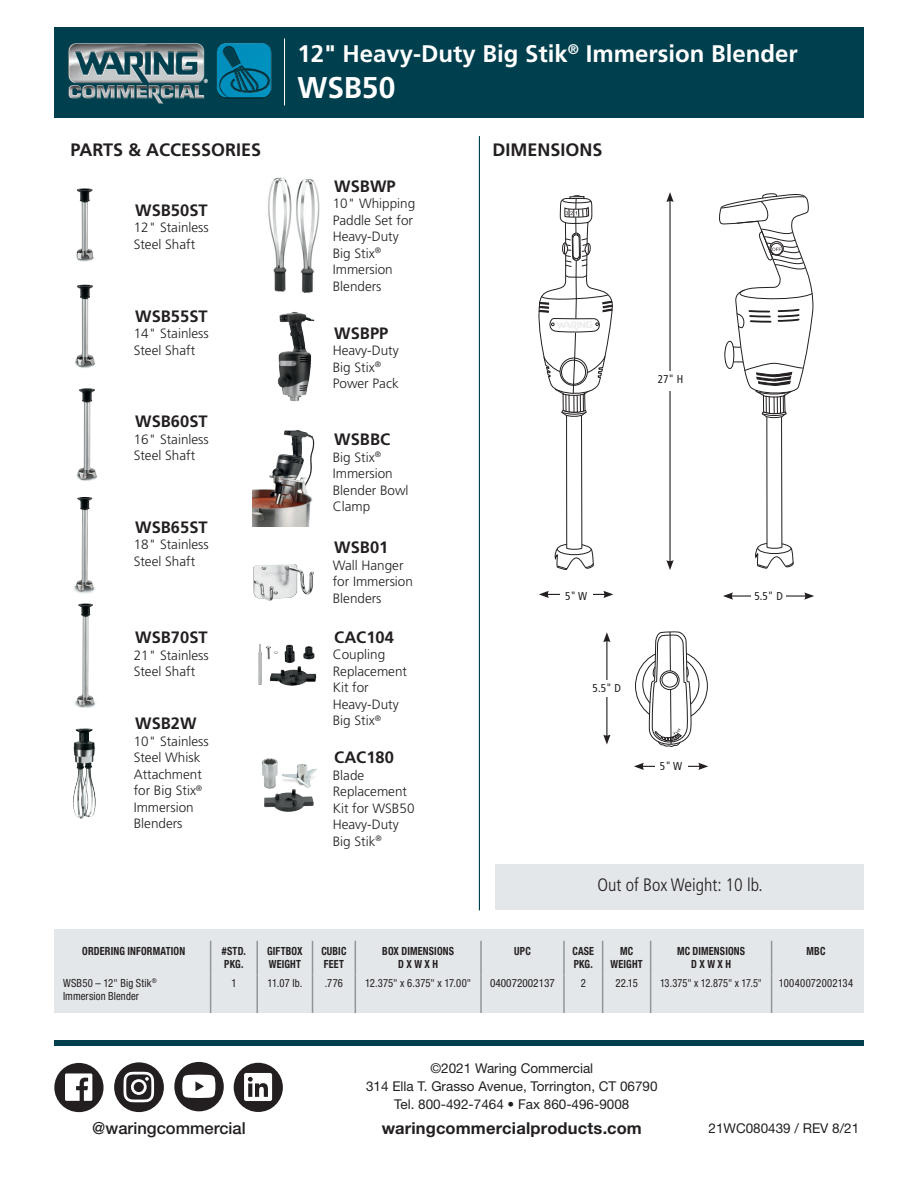
<style>
.page{position:relative;width:918px;height:1188px;background:#fff}
.page>*{position:absolute;margin:0;border:0;box-sizing:border-box;transform-origin:0 0}
.t1{font:700 30px "Frutiger LT Std";letter-spacing:-.01em;color:#fff}
.t2{font:700 24px "Frutiger LT Std";color:#fff}
.t3{font:700 18px "Frutiger LT Std";color:#231f20}
.t4{font:300 condensed 18px "Frutiger LT Std";color:#231f20}
.t5{font:700 16.5px "Frutiger LT Std";color:#231f20}
.t6{font:700 16.5px "Helvetica Neue LT Std";letter-spacing:.01em;color:#231f20}
.t7{font:500 16.5px "Helvetica Neue LT Std";color:#231f20}
.t8{font:300 13.5px/16.5px "Frutiger LT Std";color:#231f20}
.t9{font:13.5px/18px "Helvetica Neue LT Std";color:#231f20;text-align:center}
.t10{font:condensed 11.4px "Frutiger LT Std";color:#231f20}
.t11{font:700 condensed 11.25px/13.4px "Helvetica Neue LT Std";letter-spacing:.015em;color:#231f20;scale:.9 1}
.t12{font:condensed 11.25px/13.5px "Helvetica Neue LT Std";letter-spacing:.01em;color:#231f20;scale:.95 1}
.t13{font:condensed 11.25px "Helvetica Neue LT Std";letter-spacing:.01em;color:#231f20;scale:.92 1}
.t14{font:condensed 11.25px "Helvetica Neue LT Std";letter-spacing:.01em;color:#231f20}
</style>
<div class="page">
<div style="left:54px;top:27px;width:810px;height:91px;background:#003f4d"></div>
<hr style="left:479px;top:136px;width:1px;height:774px;background:#003f4d">
<div style="left:54px;top:929px;width:810px;height:84px;background:#e4e7ea"></div>
<div style="left:496px;top:864px;width:368px;height:45px;background:#e4e7ea"></div>
<div style="left:54px;top:1040px;width:810px;height:5px;background:#003f4d"></div>
<hr style="left:210px;top:941px;width:1px;height:34px;background:#939598">
<hr style="left:256px;top:941px;width:2px;height:34px;background:#939598">
<hr style="left:312px;top:941px;width:1px;height:34px;background:#939598">
<hr style="left:355px;top:941px;width:1px;height:34px;background:#939598">
<hr style="left:480px;top:941px;width:2px;height:34px;background:#939598">
<hr style="left:563px;top:941px;width:2px;height:34px;background:#939598">
<hr style="left:602px;top:941px;width:1px;height:34px;background:#939598">
<hr style="left:650px;top:941px;width:1px;height:34px;background:#939598">
<hr style="left:210px;top:975px;width:1px;height:38px;background:#939598">
<hr style="left:256px;top:975px;width:2px;height:38px;background:#939598">
<hr style="left:312px;top:975px;width:1px;height:38px;background:#939598">
<hr style="left:355px;top:975px;width:1px;height:38px;background:#939598">
<hr style="left:480px;top:975px;width:2px;height:38px;background:#939598">
<hr style="left:563px;top:975px;width:2px;height:38px;background:#939598">
<hr style="left:602px;top:975px;width:1px;height:38px;background:#939598">
<hr style="left:650px;top:975px;width:1px;height:38px;background:#939598">
<hr style="left:771px;top:941px;width:1px;height:34px;background:#939598">
<hr style="left:771px;top:975px;width:1px;height:38px;background:#939598">
<img style="left:68px;top:43px;width:141px;height:61px">
<hr style="left:284px;top:38px;width:1px;height:67px;background:#fff">
<img style="left:216px;top:43px;width:56px;height:56px">
<img style="left:76px;top:188px;width:18px;height:74px">
<img style="left:75px;top:284px;width:20px;height:84px">
<img style="left:76px;top:388px;width:21px;height:93px">
<img style="left:73px;top:497px;width:22px;height:97px">
<img style="left:75px;top:603px;width:21px;height:105px">
<img style="left:73px;top:728px;width:23px;height:91px">
<img style="left:268px;top:177px;width:52px;height:116px">
<img style="left:277px;top:312px;width:38px;height:90px">
<img style="left:252px;top:430px;width:63px;height:96px">
<img style="left:253px;top:564px;width:61px;height:37px">
<img style="left:258px;top:644px;width:59px;height:42px">
<img style="left:261px;top:758px;width:17px;height:27px">
<img style="left:282px;top:764px;width:35px;height:21px">
<img style="left:264px;top:785px;width:50px;height:27px">
<svg style="left:649px;top:631px;width:43px;height:116px"></svg>
<svg style="left:538px;top:195px;width:75px;height:375px"></svg>
<svg style="left:719px;top:193px;width:94px;height:376px"></svg>
<hr style="left:669px;top:200px;width:2px;height:362px;background:#231f20">
<svg style="left:666px;top:560px;width:8px;height:10px"></svg>
<svg style="left:666px;top:192px;width:8px;height:10px"></svg>
<div style="left:643px;top:371px;width:56px;height:20px;background:#fff"></div>
<hr style="left:731px;top:595px;width:76px;height:2px;background:#231f20">
<svg style="left:723px;top:592px;width:10px;height:8px"></svg>
<svg style="left:804px;top:592px;width:10px;height:8px"></svg>
<div style="left:751px;top:588px;width:35px;height:16px;background:#fff"></div>
<hr style="left:547px;top:594px;width:59px;height:1px;background:#231f20">
<svg style="left:539px;top:591px;width:10px;height:7px"></svg>
<svg style="left:603px;top:591px;width:10px;height:7px"></svg>
<div style="left:560px;top:588px;width:32px;height:16px;background:#fff"></div>
<hr style="left:606px;top:640px;width:1px;height:97px;background:#231f20">
<svg style="left:603px;top:735px;width:8px;height:10px"></svg>
<svg style="left:603px;top:632px;width:8px;height:10px"></svg>
<div style="left:590px;top:680px;width:34px;height:16px;background:#fff"></div>
<hr style="left:642px;top:766px;width:59px;height:1px;background:#231f20">
<svg style="left:634px;top:763px;width:10px;height:7px"></svg>
<svg style="left:698px;top:763px;width:10px;height:7px"></svg>
<div style="left:655px;top:758px;width:32px;height:16px;background:#fff"></div>
<div style="left:234px;top:1063px;width:49px;height:49px;background:#231f20;border-radius:50%"></div>
<svg style="left:244px;top:1073px;width:28px;height:28px"></svg>
<div style="left:174px;top:1062px;width:50px;height:49px;background:#231f20;border-radius:50%"></div>
<svg style="left:182px;top:1075px;width:33px;height:23px"></svg>
<div style="left:114px;top:1062px;width:50px;height:50px;background:#231f20;border-radius:50%"></div>
<svg style="left:124px;top:1072px;width:30px;height:30px"></svg>
<div style="left:54px;top:1063px;width:50px;height:49px;background:#231f20;border-radius:50%"></div>
<svg style="left:65px;top:1073px;width:27px;height:28px"></svg>
<h2 class="t3" style="left:71px;top:139px;width:192px">PARTS &amp; ACCESSORIES</h2>
<p class="t5" style="left:135px;top:200px;width:74px">WSB50ST</p>
<p class="t8" style="left:134px;top:220px;width:77px">12" Stainless<br>Steel Shaft</p>
<p class="t5" style="left:135px;top:306px;width:74px">WSB55ST</p>
<p class="t8" style="left:134px;top:325px;width:77px">14" Stainless<br>Steel Shaft</p>
<p class="t5" style="left:135px;top:412px;width:74px">WSB60ST</p>
<p class="t8" style="left:134px;top:431px;width:77px">16" Stainless<br>Steel Shaft</p>
<p class="t5" style="left:135px;top:518px;width:74px">WSB65ST</p>
<p class="t8" style="left:134px;top:537px;width:77px">18" Stainless<br>Steel Shaft</p>
<p class="t5" style="left:135px;top:628px;width:74px">WSB70ST</p>
<p class="t8" style="left:134px;top:647px;width:77px">21" Stainless<br>Steel Shaft</p>
<p class="t5" style="left:135px;top:714px;width:63px">WSB2W</p>
<p class="t8" style="left:134px;top:733px;width:77px">10" Stainless<br>Steel Whisk<br>Attachment for Big Stix<sup>®<br></sup>Immersion<br>Blenders</p>
<h1 class="t2" style="left:298px;top:39px;width:502px">12" Heavy-Duty Big Stik<sup>®</sup> Immersion Blender</h1>
<h1 class="t1" style="left:298px;top:70px;width:99px">WSB50</h1>
<p class="t5" style="left:334px;top:176px;width:63px">WSBWP</p>
<p class="t8" style="left:333px;top:195px;width:84px">10" Whipping<br>Paddle Set for<br>Heavy-Duty<br>Big Stix<sup>®<br></sup>Immersion<br>Blenders</p>
<p class="t5" style="left:334px;top:323px;width:56px">WSBPP</p>
<p class="t8" style="left:333px;top:342px;width:68px">Heavy-Duty<br>Big Stix<sup>®<br></sup>Power Pack</p>
<p class="t5" style="left:334px;top:430px;width:57px">WSBBC</p>
<p class="t8" style="left:333px;top:449px;width:77px">Big Stix<sup>®<br></sup>Immersion<br>Blender Bowl<br>Clamp</p>
<p class="t5" style="left:334px;top:538px;width:56px">WSB01</p>
<p class="t8" style="left:333px;top:557px;width:82px">Wall Hanger for Immersion<br>Blenders</p>
<p class="t5" style="left:334px;top:627px;width:61px">CAC104</p>
<p class="t8" style="left:333px;top:646px;width:76px">Coupling<br>Replacement<br>Kit for<br>Heavy-Duty<br>Big Stix<sup>®</sup></p>
<p class="t5" style="left:334px;top:748px;width:61px">CAC180</p>
<p class="t8" style="left:333px;top:767px;width:83px">Blade<br>Replacement<br>Kit for WSB50<br>Heavy-Duty<br>Big Stik<sup>®</sup></p>
<h2 class="t3" style="left:492px;top:140px;width:112px">DIMENSIONS</h2>
<p class="t10" style="left:658px;top:372px;width:27px">27" H</p>
<p class="t10" style="left:565px;top:589px;width:24px">5" W</p>
<p class="t10" style="left:754px;top:589px;width:30px">5.5" D</p>
<p class="t10" style="left:593px;top:681px;width:30px">5.5" D</p>
<p class="t10" style="left:660px;top:759px;width:24px">5" W</p>
<p class="t4" style="left:598px;top:874px;width:167px">Out of Box Weight: 10 lb.</p>
<p class="t11" style="left:82px;top:944px;width:116px">ORDERING INFORMATION</p>
<p class="t12" style="left:63px;top:976px;width:100px">WSB50 – 12" Big Stik<sup>®<br></sup>Immersion Blender</p>
<p class="t11" style="left:222px;top:944px;width:28px">#STD.<br>PKG.</p>
<p class="t12" style="left:231px;top:976px;width:7px">1</p>
<p class="t11" style="left:267px;top:944px;width:41px">GIFTBOX<br>WEIGHT</p>
<p class="t12" style="left:268px;top:976px;width:38px">11.07 lb.</p>
<p class="t11" style="left:321px;top:944px;width:29px">CUBIC<br>FEET</p>
<p class="t12" style="left:325px;top:976px;width:21px">.776</p>
<p class="t11" style="left:382px;top:944px;width:81px;text-align:center">BOX DIMENSIONS<br>D X W X H</p>
<p class="t12" style="left:365px;top:976px;width:113px">12.375" x 6.375" x 17.00"</p>
<p class="t11" style="left:514px;top:944px;width:20px">UPC</p>
<p class="t14" style="left:490px;top:976px;width:66px">040072002137</p>
<p class="t11" style="left:572px;top:944px;width:26px">CASE<br>PKG.</p>
<p class="t12" style="left:581px;top:976px;width:7px">2</p>
<p class="t11" style="left:611px;top:944px;width:37px;text-align:center">MC<br>WEIGHT</p>
<p class="t12" style="left:615px;top:976px;width:25px">22.15</p>
<p class="t11" style="left:677px;top:944px;width:77px;text-align:center">MC DIMENSIONS<br>D X W X H</p>
<p class="t13" style="left:660px;top:976px;width:112px">13.375" x 12.875" x 17.5"</p>
<p class="t11" style="left:807px;top:944px;width:22px">MBC</p>
<p class="t12" style="left:779px;top:976px;width:80px">10040072002134</p>
<p class="t7" style="left:92px;top:1119px;width:155px">@waringcommercial</p>
<p class="t9" style="left:366px;top:1059px;width:293px">©2021 Waring Commercial<br>314 Ella T. Grasso Avenue, Torrington, CT 06790<br>Tel. 800-492-7464 • Fax 860-496-9008</p>
<p class="t6" style="left:382px;top:1118px;width:262px">waringcommercialproducts.com</p>
<p class="t9" style="left:709px;top:1119px;width:152px">21WC080439 / REV 8/21</p>
</div>
